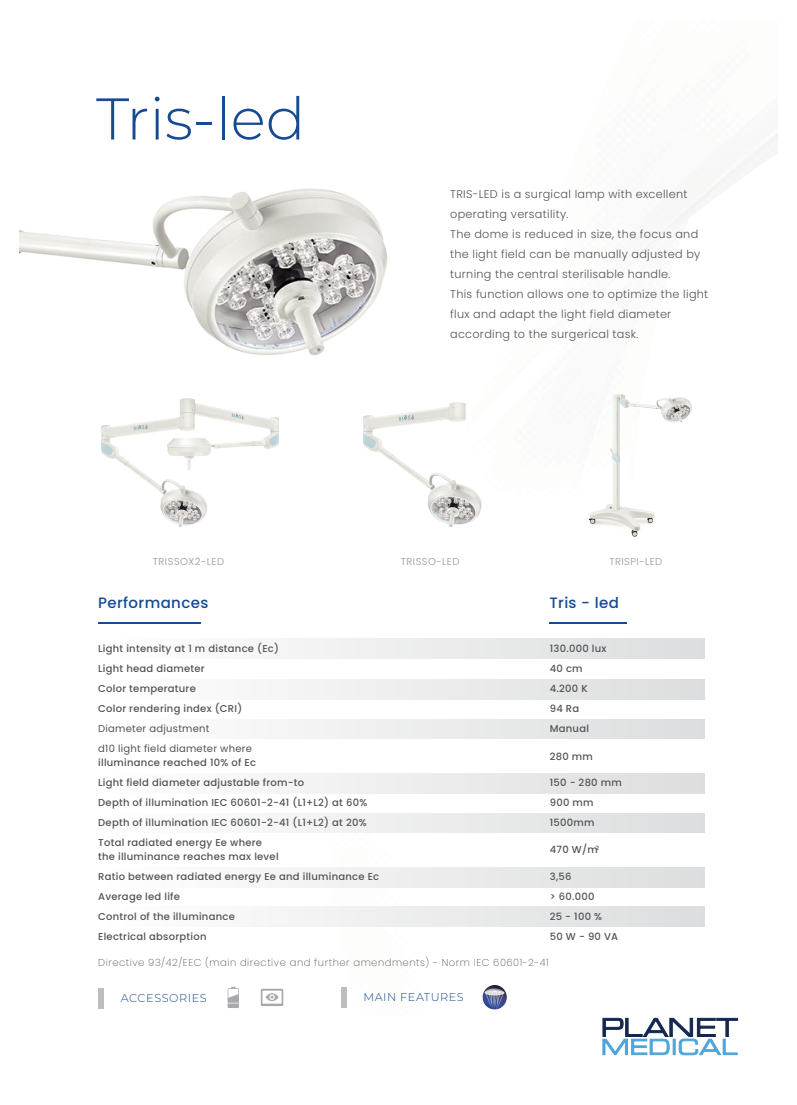
<style>
.page{position:relative;width:797px;height:1105px;background:#fff}
.page>*{position:absolute;margin:0;border:0;box-sizing:border-box;transform-origin:0 0}
.t1{font:300 58.75px "Montserrat";color:#164a91}
.t2{font:500 15px "Poppins";letter-spacing:.025em;color:#164a91}
.t3{font:300 11.25px/20px "Poppins";letter-spacing:.025em;color:#515455}
.t4{font:300 11.25px "Montserrat";letter-spacing:.05em;color:#164a91}
.t5{font:500 10px/20px "Poppins";letter-spacing:.025em;color:#515455}
.t6{font:200 10px "Poppins";letter-spacing:.05em;color:#515455}
.t7{font:10px/20px "Poppins";letter-spacing:.025em;color:#515455}
.t8{font:300 10px "Poppins";letter-spacing:.05em;color:#939598}
</style>
<div class="page">
<img style="left:98px;top:134px;width:679px;height:922px">
<div style="left:85px;top:638px;width:619px;height:20px;background:linear-gradient(to right,#fff,#dcddde)"></div>
<div style="left:85px;top:680px;width:619px;height:19px;background:linear-gradient(to right,#fff,#dcddde)"></div>
<div style="left:85px;top:719px;width:619px;height:20px;background:linear-gradient(to right,#fff,#dcddde)"></div>
<div style="left:85px;top:773px;width:619px;height:20px;background:linear-gradient(to right,#fff,#dcddde)"></div>
<div style="left:85px;top:813px;width:619px;height:20px;background:linear-gradient(to right,#fff,#dcddde)"></div>
<div style="left:85px;top:867px;width:619px;height:20px;background:linear-gradient(to right,#fff,#dcddde)"></div>
<div style="left:85px;top:907px;width:619px;height:20px;background:linear-gradient(to right,#fff,#dcddde)"></div>
<hr style="left:99px;top:622px;width:102px;height:1px;background:#164a91">
<hr style="left:549px;top:622px;width:78px;height:1px;background:#164a91">
<img style="left:585px;top:394px;width:106px;height:142px">
<img style="left:102px;top:431px;width:177px;height:95px">
<img style="left:364px;top:431px;width:117px;height:96px">
<svg style="left:228px;top:987px;width:11px;height:21px"></svg>
<svg style="left:261px;top:989px;width:22px;height:17px"></svg>
<div style="left:99px;top:988px;width:5px;height:21px;background:#bcbec0"></div>
<div style="left:341px;top:987px;width:5px;height:21px;background:#bcbec0"></div>
<img style="left:481px;top:984px;width:26px;height:26px">
<img style="left:19px;top:134px;width:556px;height:297px">
<svg style="left:602px;top:1018px;width:136px;height:37px"></svg>
<h1 class="t1" style="left:96px;top:79px;width:211px">Tris-led</h1>
<p class="t3" style="left:450px;top:184px;width:259px">TRIS-LED is a surgical lamp with excellent operating versatility.<br>The dome is reduced in size, the focus and the light field can be manually adjusted by turning the central sterilisable handle.<br>This function allows one to optimize the light flux and adapt the light field diameter according to the surgerical task.</p>
<p class="t8" style="left:153px;top:556px;width:73px">TRISSOX2-LED</p>
<p class="t8" style="left:401px;top:556px;width:60px">TRISSO-LED</p>
<p class="t8" style="left:609px;top:556px;width:54px">TRISPI-LED</p>
<h2 class="t2" style="left:98px;top:594px;width:112px">Performances</h2>
<h2 class="t2" style="left:549px;top:594px;width:71px">Tris - led</h2>
<p class="t5" style="left:98px;top:639px;width:182px">Light intensity at 1 m distance (Ec)<br>Light head diameter<br>Color temperature<br>Color rendering index (CRI)</p>
<p class="t7" style="left:98px;top:719px;width:155px">Diameter adjustment<br>d10 light field diameter where</p>
<p class="t5" style="left:98px;top:752px;width:271px">illuminance reached 10% of Ec<br>Light field diameter adjustable from-to<br>Depth of illumination IEC 60601-2-41 (L1+L2) at 60% Depth of illumination IEC 60601-2-41 (L1+L2) at 20% Total radiated energy Ee where</p>
<p class="t5" style="left:98px;top:846px;width:282px">the illuminance reaches max level<br>Ratio between radiated energy Ee and illuminance Ec<br>Average led life<br>Control of the illuminance<br>Electrical absorption</p>
<p class="t5" style="left:550px;top:639px;width:58px">130.000 lux<br>40 cm<br>4.200 K<br>94 Ra<br>Manual</p>
<p class="t5" style="left:550px;top:746px;width:45px">280 mm</p>
<p class="t5" style="left:550px;top:772px;width:74px">150 - 280 mm<br>900 mm<br>1500mm</p>
<p class="t5" style="left:550px;top:840px;width:51px">470 W/m<sup>2</sup></p>
<p class="t5" style="left:550px;top:866px;width:70px">3,56<br>&gt; 60.000<br>25 - 100 %<br>50 W - 90 VA</p>
<p class="t6" style="left:98px;top:956px;width:452px">Directive 93/42/EEC (main directive and further amendments) - Norm IEC 60601-2-41</p>
<p class="t4" style="left:121px;top:990px;width:87px">ACCESSORIES</p>
<p class="t4" style="left:363px;top:989px;width:102px">MAIN FEATURES</p>
</div>
